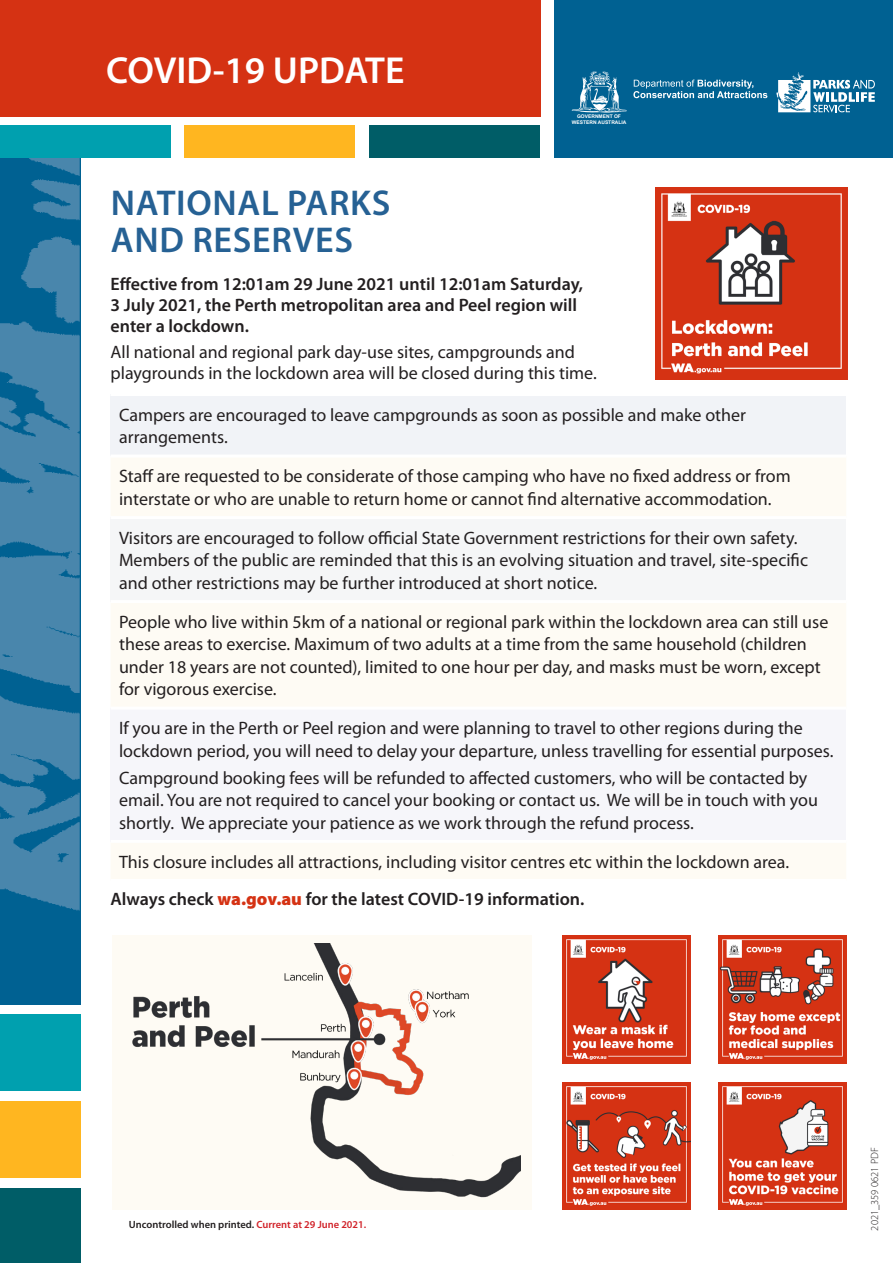
<style>
.page{position:relative;width:893px;height:1263px;background:#fff}
.page>*{position:absolute;margin:0;border:0;box-sizing:border-box;transform-origin:0 0}
.Body_text_1{font:600 37.8px "Myriad Pro";color:#fff}
.Body_text_1-2{font:600 36px/37.5px "Myriad Pro";letter-spacing:.02em;color:#266194}
.Body_text_1-3{font:18px/22.5px "Myriad Pro";color:#231f20}
.Body_text_1-4{font:600 18px/21px "Myriad Pro";color:#231f20}
.Body_text_1-5{font:600 10.5px "Myriad Pro";color:#231f20}
.t1{font:300 10.5px "Myriad Pro";color:#231f20}
.t2{font:700 4.95px/6px "Arial";color:#fff;text-align:center}
.s1{font-weight:900;color:#d53213}
.s2{color:#d1232a}
</style>
<div class="page">
<div style="left:111px;top:394px;width:735px;height:62px;background:#f1f3f7"></div>
<div style="left:111px;top:458px;width:735px;height:421px;background:#fefbf4"></div>
<div style="left:111px;top:518px;width:735px;height:84px;background:#f5f6f7"></div>
<div style="left:111px;top:708px;width:735px;height:133px;background:#f6f6fa"></div>
<hr style="left:111px;top:393px;width:735px;height:3px;background:#fff">
<hr style="left:111px;top:454px;width:735px;height:3px;background:#fff">
<hr style="left:111px;top:516px;width:735px;height:3px;background:#fff">
<hr style="left:111px;top:600px;width:735px;height:3px;background:#fff">
<hr style="left:111px;top:707px;width:735px;height:3px;background:#fff">
<hr style="left:111px;top:840px;width:735px;height:3px;background:#fff">
<div style="left:0;top:0;width:540px;height:117px;background:#d53213"></div>
<div style="left:185px;top:125px;width:170px;height:33px;background:#ffb620"></div>
<div style="left:0;top:152px;width:81px;height:852px;background:#006192"></div>
<div style="left:0;top:1014px;width:81px;height:77px;background:#00a0af"></div>
<div style="left:0;top:1101px;width:81px;height:77px;background:#ffb620"></div>
<div style="left:0;top:1188px;width:81px;height:75px;background:#005d67"></div>
<div style="left:555px;top:0;width:338px;height:158px;background:#006192"></div>
<img style="left:0;top:158px;width:80px;height:753px">
<div style="left:0;top:125px;width:170px;height:33px;background:#00a0af"></div>
<div style="left:370px;top:125px;width:170px;height:33px;background:#005d67"></div>
<svg style="left:633px;top:80px;width:134px;height:18px"></svg>
<svg style="left:776px;top:72px;width:99px;height:40px"></svg>
<svg style="left:572px;top:71px;width:55px;height:42px"></svg>
<img style="left:656px;top:188px;width:191px;height:191px">
<img style="left:562px;top:936px;width:128px;height:127px">
<img style="left:719px;top:936px;width:127px;height:127px">
<img style="left:562px;top:1082px;width:128px;height:128px">
<img style="left:719px;top:1082px;width:127px;height:128px">
<div style="left:112px;top:935px;width:419px;height:274px;background:#fefbf4"></div>
<img style="left:132px;top:944px;width:389px;height:254px">
<p class="Body_text_1" style="left:106px;top:46px;width:300px">COVID-19 UPDATE</p>
<p class="t2" style="left:572px;top:113px;width:56px">GOVERNMENT OF<br>WESTERN AUSTRALIA</p>
<p class="Body_text_1-2" style="left:111px;top:183px;width:281px">NATIONAL PARKS<br>AND RESERVES</p>
<p class="Body_text_1-4" style="left:111px;top:273px;width:474px">Effective from 12:01am 29 June 2021 until 12:01am Saturday,<br>3 July 2021, the Perth metropolitan area and Peel region will enter a lockdown.</p>
<p class="Body_text_1-3" style="left:111px;top:341px;width:488px;line-height:21px">All national and regional park day-use sites, campgrounds and playgrounds in the lockdown area will be closed during this time.</p>
<p class="Body_text_1-3" style="left:119px;top:403px;width:628px">Campers are encouraged to leave campgrounds as soon as possible and make other arrangements.</p>
<p class="Body_text_1-3" style="left:119px;top:465px;width:673px">Staff are requested to be considerate of those camping who have no fixed address or from interstate or who are unable to return home or cannot find alternative accommodation.</p>
<p class="Body_text_1-3" style="left:119px;top:526px;width:690px">Visitors are encouraged to follow official State Government restrictions for their own safety.<br>Members of the public are reminded that this is an evolving situation and travel, site-specific and other restrictions may be further introduced at short notice.</p>
<p class="Body_text_1-3" style="left:119px;top:610px;width:711px">People who live within 5km of a national or regional park within the lockdown area can still use these areas to exercise. Maximum of two adults at a time from the same household (children under 18 years are not counted), limited to one hour per day, and masks must be worn, except for vigorous exercise.</p>
<p class="Body_text_1-3" style="left:119px;top:717px;width:716px">If you are in the Perth or Peel region and were planning to travel to other regions during the lockdown period, you will need to delay your departure, unless travelling for essential purposes.</p>
<p class="Body_text_1-3" style="left:119px;top:766px;width:700px">Campground booking fees will be refunded to affected customers, who will be contacted by email. You are not required to cancel your booking or contact us. We will be in touch with you shortly. We appreciate your patience as we work through the refund process.</p>
<p class="Body_text_1-3" style="left:119px;top:850px;width:672px">This closure includes all attractions, including visitor centres etc within the lockdown area.</p>
<p class="Body_text_1-4" style="left:111px;top:888px;width:475px">Always check <span class="s1">wa.gov.au</span> for the latest COVID-19 information.</p>
<p class="Body_text_1-5" style="left:129px;top:1218px;width:239px">Uncontrolled when printed. <span class="s2">Current at 29 June 2021.</span></p>
<p class="t1" style="left:868px;top:1230px;width:85px;rotate:-90deg">2021_359 0621 PDF</p>
</div>
